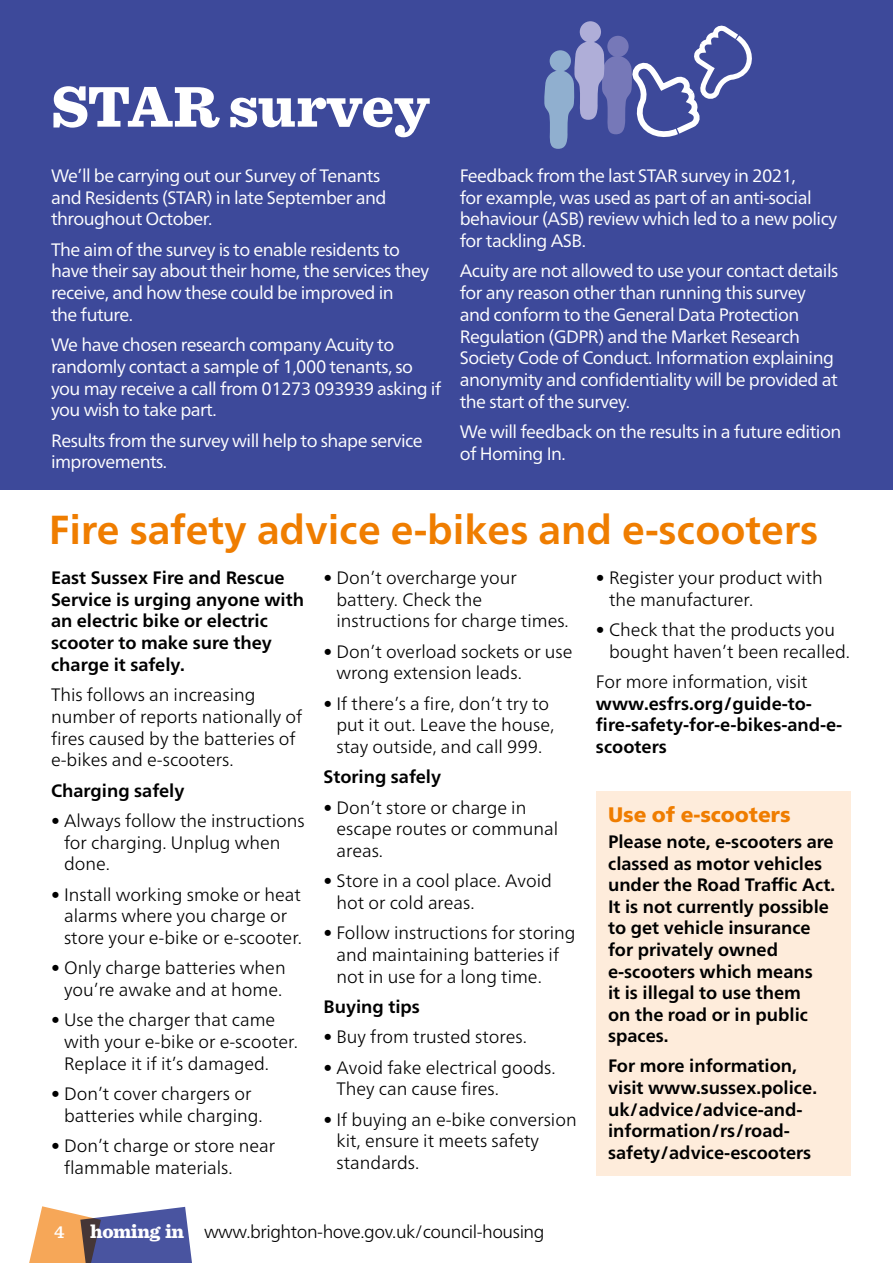
<style>
.page{position:relative;width:893px;height:1263px;background:#fff}
.page>*{position:absolute;margin:0;border:0;box-sizing:border-box;transform-origin:0 0}
.t1{font:900 60px "Sentinel";letter-spacing:-.005em;color:#fff}
.BODY_COPY{font:700 40.5px "Frutiger Neue LT Pro";color:#ef7d00}
.t2{font:900 21px "Frutiger Neue LT Pro";color:#ef7d00}
.BODY_COPY-2{font:300 18px/21.8px "Frutiger Neue LT Pro";color:#000}
.BODY_COPY-3{font:18px/21.8px "Frutiger Neue LT Pro";letter-spacing:-.03em;color:#fff}
.BODY_COPY-4{font:700 18px/21.6px "Frutiger Neue LT Pro";color:#000}
.BODY_COPY-5{font:300 18px "Frutiger Neue LT Pro";letter-spacing:-.025em;color:#000}
.t3{font:600 18px "Sentinel";color:#fff}
.s1{font-family:"Sentinel";font-weight:900;font-size:19.5px;color:#fff}
.s2{font-weight:300}
</style>
<div class="page">
<svg style="left:29px;top:1206px;width:163px;height:57px;background:#948495"></svg>
<div style="left:0;top:0;width:893px;height:489px;background:#3d499a"></div>
<div style="left:596px;top:791px;width:254px;height:385px;background:#feecdb"></div>
<svg style="left:544px;top:21px;width:208px;height:128px"></svg>
<h1 class="t1" style="left:51px;top:59px;width:380px">STAR survey</h1>
<p class="BODY_COPY-3" style="left:51px;top:165px;width:337px">We’ll be carrying out our Survey of Tenants and Residents (STAR) in late September and throughout October.</p>
<p class="BODY_COPY-3" style="left:51px;top:238px;width:380px">The aim of the survey is to enable residents to have their say about their home, the services they receive, and how these could be improved in<br>the future.</p>
<p class="BODY_COPY-3" style="left:51px;top:334px;width:392px">We have chosen research company Acuity to randomly contact a sample of 1,000 tenants, so you may receive a call from 01273 093939 asking if you wish to take part.</p>
<p class="BODY_COPY-3" style="left:51px;top:429px;width:373px">Results from the survey will help to shape service improvements.</p>
<p class="BODY_COPY-3" style="left:460px;top:165px;width:379px">Feedback from the last STAR survey in 2021,<br>for example, was used as part of an anti-social behaviour (ASB) review which led to a new policy for tackling ASB.</p>
<p class="BODY_COPY-3" style="left:460px;top:260px;width:380px">Acuity are not allowed to use your contact details for any reason other than running this survey and conform to the General Data Protection Regulation (GDPR) and the Market Research Society Code of Conduct. Information explaining anonymity and confidentiality will be provided at the start of the survey.</p>
<p class="BODY_COPY-3" style="left:460px;top:421px;width:383px">We will feedback on the results in a future edition of Homing In.</p>
<p class="BODY_COPY" style="left:49px;top:506px;width:771px">Fire safety advice e-bikes and e-scooters</p>
<p class="BODY_COPY-4" style="left:51px;top:566px;width:255px">East Sussex Fire and Rescue<br>Service is urging anyone with an electric bike or electric scooter to make sure they charge it safely.</p>
<p class="BODY_COPY-2" style="left:51px;top:684px;width:253px">This follows an increasing number of reports nationally of fires caused by the batteries of e-bikes and e-scooters.</p>
<p class="BODY_COPY-4" style="left:51px;top:779px;width:135px">Charging safely</p>
<p class="BODY_COPY-2" style="left:64px;top:809px;width:242px;text-indent:-13px">• Always follow the instructions for charging. Unplug when done.</p>
<p class="BODY_COPY-2" style="left:64px;top:883px;width:239px;text-indent:-13px">• Install working smoke or heat alarms where you charge or store your e-bike or e-scooter.</p>
<p class="BODY_COPY-2" style="left:51px;top:957px;width:236px;text-align:center">• Only charge batteries when you’re awake and at home.</p>
<p class="BODY_COPY-2" style="left:64px;top:1009px;width:235px;text-indent:-13px">• Use the charger that came with your e-bike or e-scooter.<br>Replace it if it’s damaged.</p>
<p class="BODY_COPY-2" style="left:64px;top:1083px;width:200px;text-indent:-13px">• Don’t cover chargers or batteries while charging.</p>
<p class="BODY_COPY-2" style="left:64px;top:1135px;width:213px;text-indent:-13px">• Don’t charge or store near flammable materials.</p>
<p class="BODY_COPY-2" style="left:336px;top:566px;width:234px;text-indent:-13px">• Don’t overcharge your battery. Check the instructions for charge times.</p>
<p class="BODY_COPY-2" style="left:336px;top:640px;width:238px;text-indent:-13px">• Don’t overload sockets or use wrong extension leads.</p>
<p class="BODY_COPY-2" style="left:336px;top:692px;width:219px;text-indent:-13px">• If there’s a fire, don’t try to put it out. Leave the house, stay outside, and call 999.</p>
<p class="BODY_COPY-4" style="left:323px;top:766px;width:119px">Storing safely</p>
<p class="BODY_COPY-2" style="left:336px;top:796px;width:223px;text-indent:-13px">• Don’t store or charge in escape routes or communal areas.</p>
<p class="BODY_COPY-2" style="left:336px;top:870px;width:217px;text-indent:-13px">• Store in a cool place. Avoid hot or cold areas.</p>
<p class="BODY_COPY-2" style="left:336px;top:922px;width:241px;text-indent:-13px">• Follow instructions for storing and maintaining batteries if not in use for a long time.</p>
<p class="BODY_COPY-4" style="left:323px;top:996px;width:98px">Buying tips</p>
<p class="BODY_COPY-2" style="left:323px;top:1026px;width:205px">• Buy from trusted stores.</p>
<p class="BODY_COPY-2" style="left:336px;top:1056px;width:221px;text-indent:-13px">• Avoid fake electrical goods.<br>They can cause fires.</p>
<p class="BODY_COPY-2" style="left:336px;top:1108px;width:242px;text-indent:-13px">• If buying an e-bike conversion kit, ensure it meets safety standards.</p>
<p class="t3" style="left:54px;top:1218px;width:12px">4</p>
<p class="BODY_COPY-5" style="left:90px;top:1221px;width:456px"><span class="s1">homing in</span> www.brighton-hove.gov.uk/council-housing</p>
<p class="BODY_COPY-2" style="left:609px;top:566px;width:215px;text-indent:-13px">• Register your product with the manufacturer.</p>
<p class="BODY_COPY-2" style="left:609px;top:618px;width:243px;text-indent:-13px">• Check that the products you bought haven’t been recalled.</p>
<p class="BODY_COPY-4" style="left:596px;top:670px;width:248px"><span class="s2">For more information, visit </span>www.esfrs.org/guide-to&shy;fire-safety-for-e-bikes-and-e&shy;scooters</p>
<p class="t2" style="left:608px;top:802px;width:184px">Use of e-scooters</p>
<p class="BODY_COPY-4" style="left:608px;top:831px;width:228px">Please note, e-scooters are classed as motor vehicles under the Road Traffic Act.<br>It is not currently possible to get vehicle insurance for privately owned e-scooters which means<br>it is illegal to use them<br>on the road or in public spaces.</p>
<p class="BODY_COPY-4" style="left:608px;top:1055px;width:210px">For more information, visit www.sussex.police. uk/advice/advice-and&shy;information/rs/road&shy;safety/advice-escooters</p>
</div>
